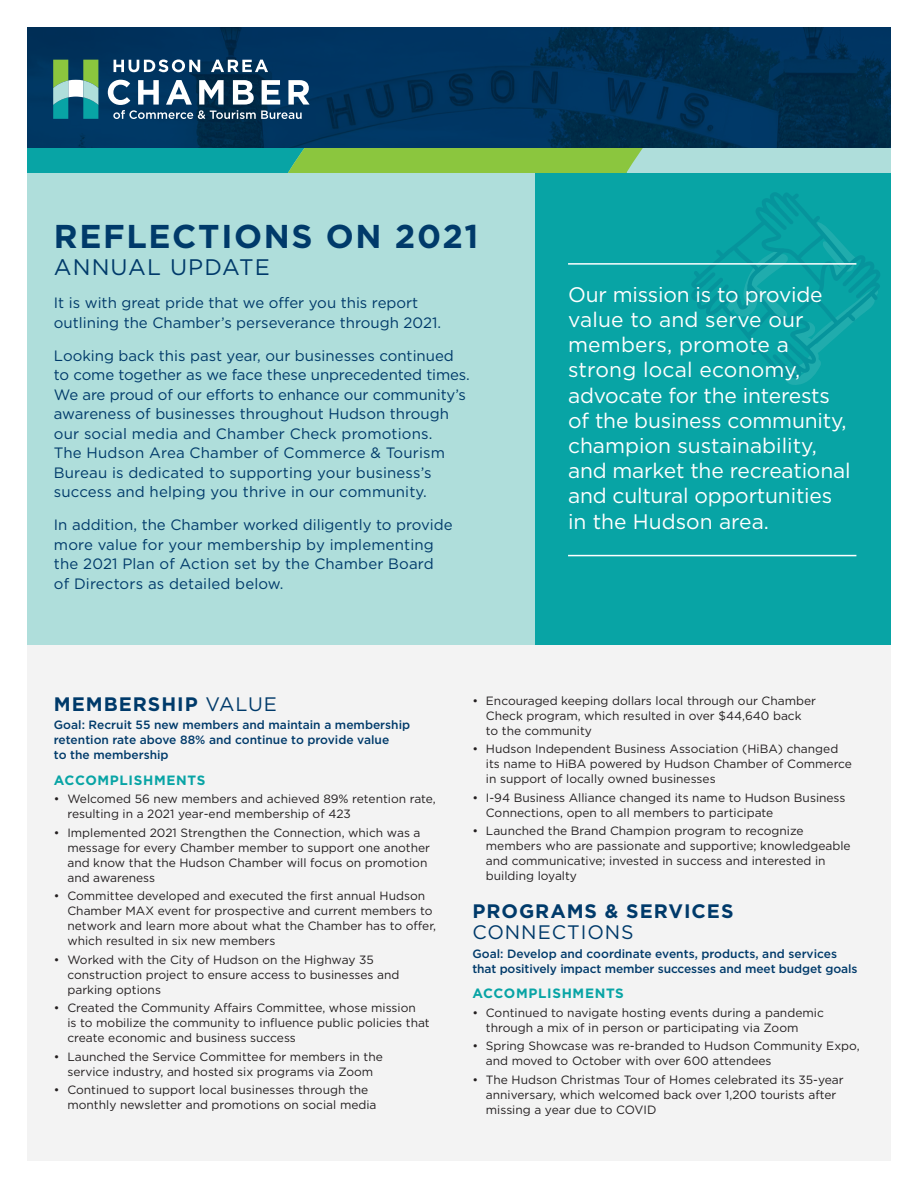
<style>
.page{position:relative;width:918px;height:1188px;background:#fff}
.page>*{position:absolute;margin:0;border:0;box-sizing:border-box;transform-origin:0 0}
.t1{font:700 33px "Gotham";letter-spacing:.05em;color:#003a6a}
.t2{font:22.5px "Gotham";letter-spacing:.05em;color:#003a6a}
.Body_Copy{font:21px/25.2px "Gotham";letter-spacing:-.01em;color:#fff}
.Body_Copy-2{font:700 19.5px/21px "Gotham";letter-spacing:.05em;color:#003a6a}
.t3{font:15px/19.5px "Gotham";color:#003a6a}
.Body_Copy-3{font:700 13.5px "Gotham";letter-spacing:.05em;color:#08a4a5}
.t4{font:12px/15px "Gotham";color:#231f20}
.Body_Copy-4{font:500 12px/15px "Gotham";color:#003a6a}
.s1{font-weight:400}
</style>
<div class="page">
<svg style="left:27px;top:27px;width:864px;height:121px;background:#003159"></svg>
<div style="left:535px;top:172px;width:356px;height:475px;background:#08a4a5"></div>
<div style="left:27px;top:171px;width:508px;height:475px;background:#afdedb"></div>
<svg style="left:108px;top:80px;width:202px;height:39px"></svg>
<svg style="left:114px;top:59px;width:86px;height:13px"></svg>
<svg style="left:211px;top:60px;width:57px;height:12px"></svg>
<svg style="left:53px;top:60px;width:45px;height:59px;background:#5ea48b"></svg>
<svg style="left:27px;top:148px;width:864px;height:24px;background:#6cc28c"></svg>
<div style="left:27px;top:646px;width:864px;height:515px;background:#f3f3f3"></div>
<svg style="left:691px;top:192px;width:189px;height:193px"></svg>
<hr style="left:568px;top:263px;width:288px;height:2px;background:#fff">
<hr style="left:568px;top:555px;width:288px;height:1px;background:#fff">
<p class="t1" style="left:54px;top:215px;width:426px">REFLECTIONS ON 2021</p>
<p class="t2" style="left:54px;top:253px;width:217px">ANNUAL UPDATE</p>
<p class="t3" style="left:54px;top:293px;width:389px">It is with great pride that we offer you this report outlining the Chamber’s perseverance through 2021.</p>
<p class="t3" style="left:54px;top:346px;width:417px">Looking back this past year, our businesses continued to come together as we face these unprecedented times.<br>We are proud of our efforts to enhance our community’s awareness of businesses throughout Hudson through our social media and Chamber Check promotions.<br>The Hudson Area Chamber of Commerce &amp; Tourism Bureau is dedicated to supporting your business’s success and helping you thrive in our community.</p>
<p class="t3" style="left:54px;top:515px;width:400px">In addition, the Chamber worked diligently to provide more value for your membership by implementing the 2021 Plan of Action set by the Chamber Board of Directors as detailed below.</p>
<p class="Body_Copy" style="left:568px;top:281px;width:284px">Our mission is to provide value to and serve our members, promote a strong local economy, advocate for the interests of the business community, champion sustainability, and market the recreational and cultural opportunities in the Hudson area.</p>
<p class="Body_Copy-2" style="left:54px;top:693px;width:225px">MEMBERSHIP <span class="s1">VALUE</span></p>
<p class="Body_Copy-4" style="left:54px;top:717px;width:358px">Goal: Recruit 55 new members and maintain a membership retention rate above 88% and continue to provide value<br>to the membership</p>
<p class="Body_Copy-3" style="left:54px;top:771px;width:153px">ACCOMPLISHMENTS</p>
<p class="t4" style="left:67px;top:791px;width:370px;text-indent:-14px">• Welcomed 56 new members and achieved 89% retention rate, resulting in a 2021 year-end membership of 423</p>
<p class="t4" style="left:67px;top:825px;width:364px;text-indent:-14px">• Implemented 2021 Strengthen the Connection, which was a message for every Chamber member to support one another and know that the Hudson Chamber will focus on promotion and awareness</p>
<p class="t4" style="left:67px;top:888px;width:370px;text-indent:-14px">• Committee developed and executed the first annual Hudson Chamber MAX event for prospective and current members to network and learn more about what the Chamber has to offer, which resulted in six new members</p>
<p class="t4" style="left:67px;top:952px;width:334px;text-indent:-14px">• Worked with the City of Hudson on the Highway 35 construction project to ensure access to businesses and parking options</p>
<p class="t4" style="left:67px;top:1000px;width:364px;text-indent:-14px">• Created the Community Affairs Committee, whose mission<br>is to mobilize the community to influence public policies that create economic and business success</p>
<p class="t4" style="left:54px;top:1049px;width:330px;text-align:center">• Launched the Service Committee for members in the service industry, and hosted six programs via Zoom</p>
<p class="t4" style="left:67px;top:1082px;width:311px;text-indent:-14px">• Continued to support local businesses through the monthly newsletter and promotions on social media</p>
<p class="t4" style="left:486px;top:693px;width:332px;text-indent:-14px">• Encouraged keeping dollars local through our Chamber<br>Check program, which resulted in over $44,640 back to the community</p>
<p class="t4" style="left:486px;top:741px;width:368px;text-indent:-14px">• Hudson Independent Business Association (HiBA) changed its name to HiBA powered by Hudson Chamber of Commerce in support of locally owned businesses</p>
<p class="t4" style="left:486px;top:790px;width:361px;text-indent:-14px">• I-94 Business Alliance changed its name to Hudson Business<br>Connections, open to all members to participate</p>
<p class="t4" style="left:486px;top:823px;width:366px;text-indent:-14px">• Launched the Brand Champion program to recognize members who are passionate and supportive; knowledgeable and communicative; invested in success and interested in building loyalty</p>
<p class="Body_Copy-2" style="left:472px;top:901px;width:263px">PROGRAMS &amp; SERVICES<br><span class="s1">CONNECTIONS</span></p>
<p class="Body_Copy-4" style="left:472px;top:946px;width:387px">Goal: Develop and coordinate events, products, and services that positively impact member successes and meet budget goals</p>
<p class="Body_Copy-3" style="left:472px;top:984px;width:153px">ACCOMPLISHMENTS</p>
<p class="t4" style="left:486px;top:1005px;width:339px;text-indent:-14px">• Continued to navigate hosting events during a pandemic through a mix of in person or participating via Zoom</p>
<p class="t4" style="left:486px;top:1038px;width:375px;text-indent:-14px">• Spring Showcase was re-branded to Hudson Community Expo, and moved to October with over 600 attendees</p>
<p class="t4" style="left:486px;top:1072px;width:359px;text-indent:-14px">• The Hudson Christmas Tour of Homes celebrated its 35-year anniversary, which welcomed back over 1,200 tourists after missing a year due to COVID</p>
</div>
